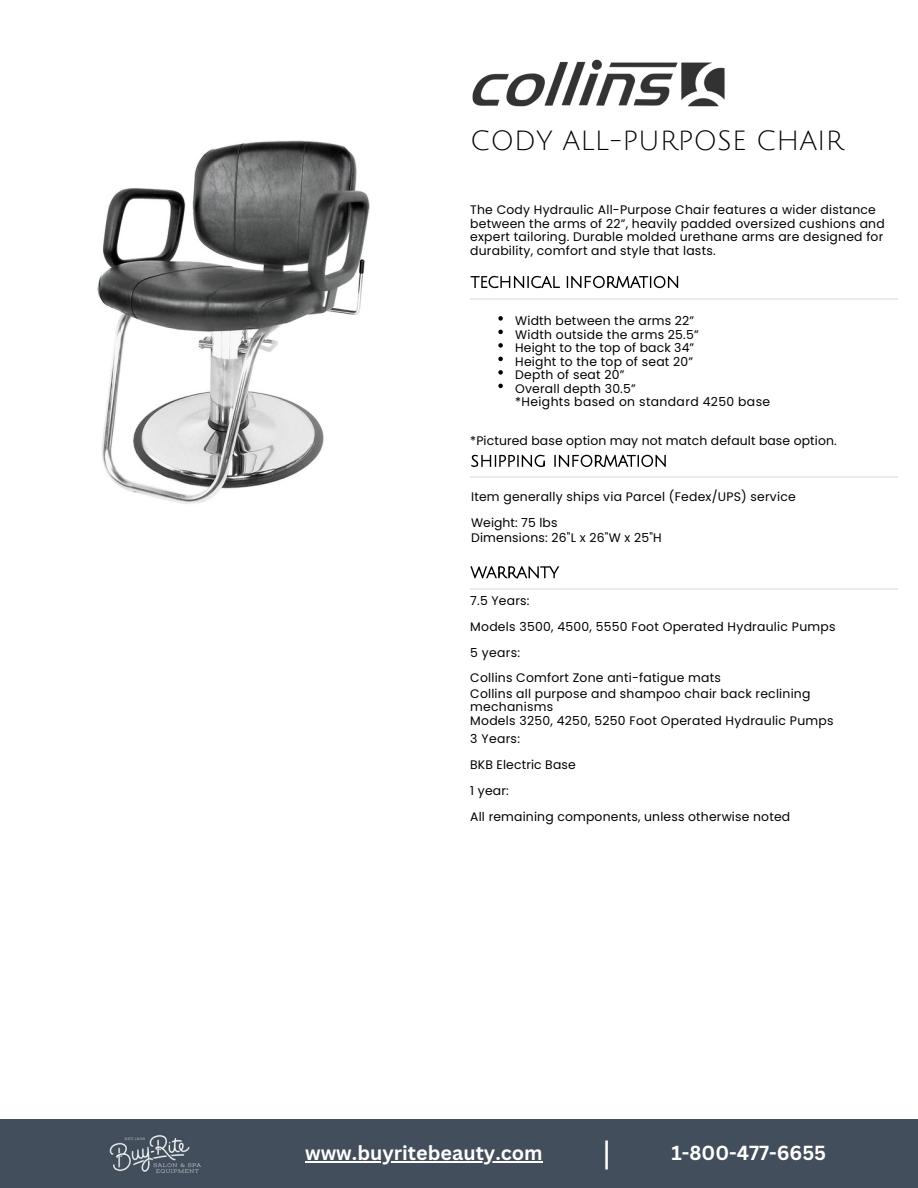
<style>
.page{position:relative;width:918px;height:1188px;background:#fff}
.page>*{position:absolute;margin:0;border:0;box-sizing:border-box;transform-origin:0 0}
.t1{font:33.9px "Canva Sans";color:#fff}
.t2{font:27px "Julius Sans One";color:#000}
.t3{font:700 19.8px "Canva Sans";color:#fff}
.t4{font:12.3px/13.5px "Poppins";letter-spacing:.02em;color:#000}
</style>
<div class="page">
<img style="left:472px;top:59px;width:253px;height:48px">
<img style="left:97px;top:140px;width:273px;height:364px">
<hr style="left:470px;top:298px;width:427px;height:1px;background:#ebebeb">
<svg style="left:471px;top:276px;width:207px;height:12px"></svg>
<hr style="left:470px;top:588px;width:427px;height:1px;background:#ebebeb">
<svg style="left:470px;top:566px;width:89px;height:12px"></svg>
<hr style="left:470px;top:477px;width:427px;height:1px;background:#ebebeb">
<svg style="left:471px;top:455px;width:195px;height:12px"></svg>
<svg style="left:498px;top:316px;width:5px;height:5px"></svg>
<svg style="left:498px;top:330px;width:5px;height:4px"></svg>
<svg style="left:498px;top:343px;width:5px;height:5px"></svg>
<svg style="left:498px;top:357px;width:5px;height:4px"></svg>
<svg style="left:498px;top:370px;width:5px;height:5px"></svg>
<svg style="left:498px;top:384px;width:5px;height:4px"></svg>
<div style="left:0;top:1120px;width:918px;height:68px;background:#424e5b"></div>
<img style="left:109px;top:1135px;width:92px;height:38px">
<hr style="left:305px;top:1162px;width:238px;height:1px;background:#fff">
<p class="t2" style="left:470px;top:126px;width:375px">CODY ALL-PURPOSE CHAIR</p>
<p class="t4" style="left:470px;top:203px;width:416px">The Cody Hydraulic All-Purpose Chair features a wider distance between the arms of 22”, heavily padded oversized cushions and expert tailoring. Durable molded urethane arms are designed for durability, comfort and style that lasts.</p>
<p class="t4" style="left:515px;top:314px;width:180px">Width between the arms 22”</p>
<p class="t4" style="left:515px;top:328px;width:185px">Width outside the arms 25.5”</p>
<p class="t4" style="left:515px;top:341px;width:181px">Height to the top of back 34”</p>
<p class="t4" style="left:515px;top:355px;width:180px">Height to the top of seat 20”</p>
<p class="t4" style="left:515px;top:368px;width:111px">Depth of seat 20”</p>
<p class="t4" style="left:515px;top:382px;width:122px">Overall depth 30.5”</p>
<p class="t4" style="left:515px;top:395px;width:256px">*Heights based on standard 4250 base</p>
<p class="t4" style="left:470px;top:434px;width:368px">*Pictured base option may not match default base option.</p>
<p class="t4" style="left:471px;top:490px;width:326px">Item generally ships via Parcel (Fedex/UPS) service</p>
<p class="t4" style="left:471px;top:515px;width:88px">Weight: 75 lbs</p>
<p class="t4" style="left:471px;top:531px;width:192px">Dimensions: 26"L x 26"W x 25"H</p>
<p class="t4" style="left:470px;top:594px;width:61px">7.5 Years:</p>
<p class="t4" style="left:470px;top:620px;width:367px">Models 3500, 4500, 5550 Foot Operated Hydraulic Pumps</p>
<p class="t4" style="left:470px;top:645px;width:51px">5 years:</p>
<p class="t4" style="left:470px;top:671px;width:252px">Collins Comfort Zone anti-fatigue mats</p>
<p class="t4" style="left:470px;top:687px;width:342px">Collins all purpose and shampoo chair back reclining</p>
<p class="t4" style="left:470px;top:700px;width:84px">mechanisms</p>
<p class="t4" style="left:470px;top:714px;width:365px">Models 3250, 4250, 5250 Foot Operated Hydraulic Pumps</p>
<p class="t4" style="left:470px;top:732px;width:51px">3 Years:</p>
<p class="t4" style="left:470px;top:758px;width:107px">BKB Electric Base</p>
<p class="t4" style="left:470px;top:784px;width:40px">1 year:</p>
<p class="t4" style="left:470px;top:809px;width:321px">All remaining components, unless otherwise noted</p>
<p class="t3" style="left:305px;top:1139px;width:239px">www.buyritebeauty.com</p>
<p class="t1" style="left:602px;top:1130px;width:11px">|</p>
<p class="t3" style="left:671px;top:1139px;width:156px">1-800-477-6655</p>
</div>
